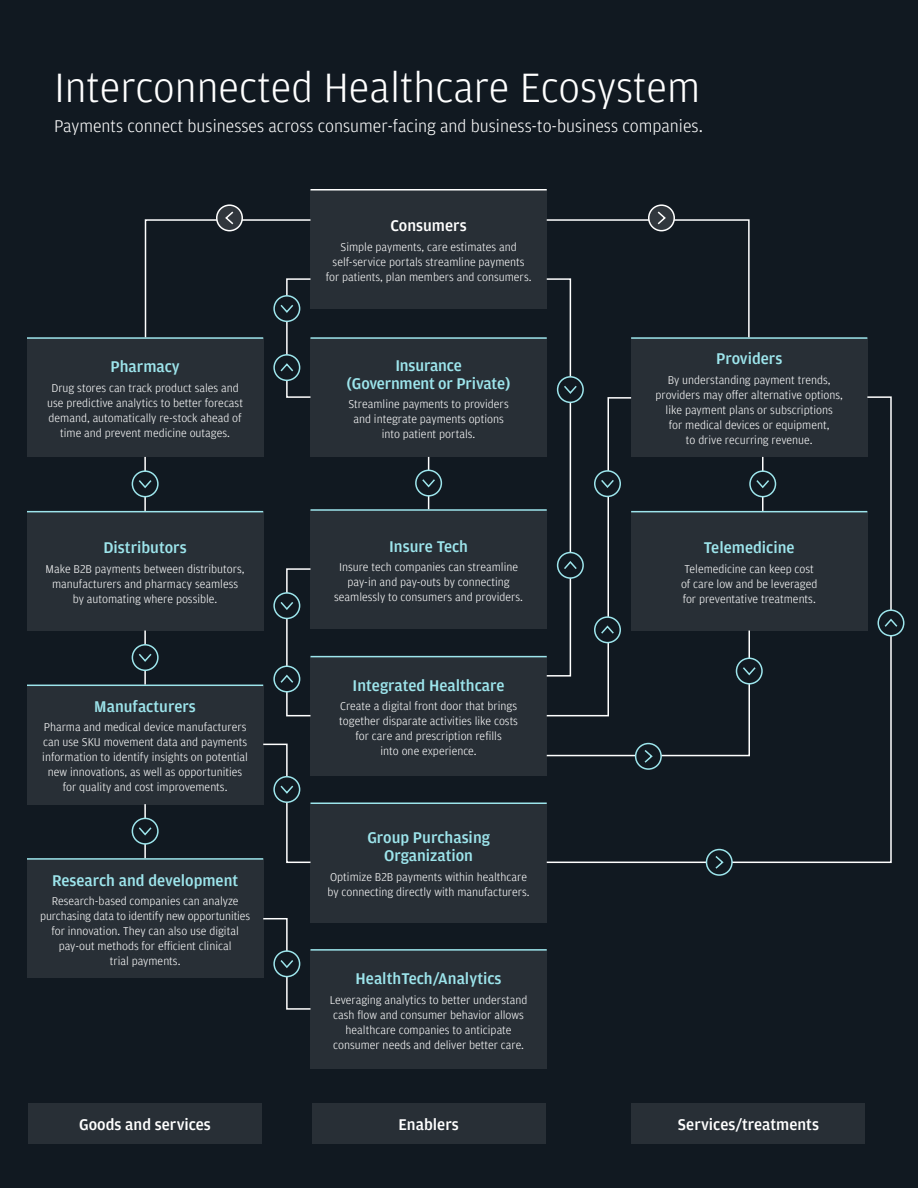
<style>
.page{position:relative;width:918px;height:1188px;background:#111921}
.page>*{position:absolute;margin:0;border:0;box-sizing:border-box;transform-origin:0 0}
.t1{font:300 43.5px "Amplitude";color:#fff}
.t2{font:300 18px "Amplitude";color:#fff}
.t3{font:500 16.5px/18px "Amplitude";color:#9de5ec;text-align:center}
.t4{font:500 16.5px "Amplitude";color:#fff}
.t5{font:300 12px/15px "Amplitude";color:#fff;text-align:center}
</style>
<div class="page">
<div style="left:310px;top:191px;width:237px;height:118px;background:#282f36"></div>
<hr style="left:310px;top:189px;width:237px;height:2px;background:#fff">
<div style="left:631px;top:339px;width:236px;height:118px;background:#282f36"></div>
<hr style="left:631px;top:337px;width:236px;height:2px;background:#9de5ec">
<div style="left:310px;top:511px;width:237px;height:118px;background:#282f36"></div>
<hr style="left:310px;top:509px;width:237px;height:2px;background:#9de5ec">
<div style="left:310px;top:339px;width:237px;height:118px;background:#282f36"></div>
<hr style="left:310px;top:337px;width:237px;height:2px;background:#9de5ec">
<div style="left:27px;top:339px;width:236px;height:118px;background:#282f36"></div>
<hr style="left:27px;top:337px;width:236px;height:2px;background:#9de5ec">
<div style="left:27px;top:512px;width:236px;height:119px;background:#282f36"></div>
<hr style="left:27px;top:511px;width:236px;height:1px;background:#9de5ec">
<div style="left:27px;top:686px;width:236px;height:118px;background:#282f36"></div>
<hr style="left:27px;top:685px;width:236px;height:1px;background:#9de5ec">
<div style="left:27px;top:860px;width:236px;height:118px;background:#282f36"></div>
<hr style="left:27px;top:858px;width:236px;height:2px;background:#9de5ec">
<div style="left:310px;top:951px;width:237px;height:118px;background:#282f36"></div>
<hr style="left:310px;top:949px;width:237px;height:2px;background:#9de5ec">
<svg style="left:649px;top:205px;width:25px;height:26px"></svg>
<div style="left:648px;top:204px;width:27px;height:27px;border:2px solid #fff;border-radius:50%"></div>
<svg style="left:545px;top:210px;width:205px;height:129px"></svg>
<svg style="left:217px;top:205px;width:25px;height:26px"></svg>
<div style="left:216px;top:204px;width:27px;height:27px;border:2px solid #fff;border-radius:50%"></div>
<div style="left:310px;top:657px;width:237px;height:119px;background:#282f36"></div>
<hr style="left:310px;top:656px;width:237px;height:1px;background:#9de5ec">
<div style="left:632px;top:1104px;width:233px;height:40px;background:#282f36"></div>
<div style="left:312px;top:1104px;width:233px;height:40px;background:#282f36"></div>
<div style="left:28px;top:1104px;width:234px;height:40px;background:#282f36"></div>
<div style="left:286px;top:278px;width:25px;height:120px;border:2px solid #fff"></div>
<div style="left:286px;top:568px;width:25px;height:148px;border:2px solid #fff"></div>
<svg style="left:144px;top:210px;width:168px;height:129px"></svg>
<div style="left:274px;top:593px;width:26px;height:25px;background:#111921;border-radius:50%"></div>
<div style="left:273px;top:592px;width:27px;height:27px;border:2px solid #9de5ec;border-radius:50%"></div>
<svg style="left:280px;top:602px;width:14px;height:8px"></svg>
<div style="left:274px;top:355px;width:26px;height:25px;background:#111921;border-radius:50%"></div>
<div style="left:273px;top:354px;width:27px;height:27px;border:2px solid #9de5ec;border-radius:50%"></div>
<svg style="left:280px;top:363px;width:14px;height:9px"></svg>
<div style="left:274px;top:666px;width:26px;height:26px;background:#111921;border-radius:50%"></div>
<div style="left:273px;top:666px;width:27px;height:27px;border:2px solid #9de5ec;border-radius:50%"></div>
<svg style="left:280px;top:674px;width:14px;height:9px"></svg>
<hr style="left:144px;top:631px;width:2px;height:54px;background:#fff">
<hr style="left:144px;top:804px;width:2px;height:54px;background:#fff">
<hr style="left:144px;top:457px;width:2px;height:54px;background:#fff">
<hr style="left:428px;top:457px;width:1px;height:52px;background:#fff">
<div style="left:132px;top:645px;width:26px;height:25px;background:#111921;border-radius:50%"></div>
<div style="left:132px;top:644px;width:27px;height:27px;border:2px solid #9de5ec;border-radius:50%"></div>
<svg style="left:138px;top:653px;width:14px;height:9px"></svg>
<svg style="left:132px;top:818px;width:26px;height:26px"></svg>
<div style="left:132px;top:818px;width:27px;height:27px;border:2px solid #9de5ec;border-radius:50%"></div>
<svg style="left:137px;top:826px;width:16px;height:11px"></svg>
<div style="left:132px;top:471px;width:26px;height:26px;background:#111921;border-radius:50%"></div>
<div style="left:132px;top:470px;width:27px;height:27px;border:2px solid #9de5ec;border-radius:50%"></div>
<svg style="left:138px;top:480px;width:14px;height:9px"></svg>
<svg style="left:262px;top:743px;width:48px;height:121px"></svg>
<svg style="left:263px;top:917px;width:49px;height:93px"></svg>
<div style="left:546px;top:278px;width:25px;height:399px;border:2px solid #fff"></div>
<svg style="left:558px;top:377px;width:25px;height:25px"></svg>
<div style="left:557px;top:376px;width:27px;height:27px;border:2px solid #9de5ec;border-radius:50%"></div>
<div style="left:310px;top:804px;width:237px;height:118px;background:#282f36"></div>
<hr style="left:310px;top:802px;width:237px;height:2px;background:#9de5ec">
<svg style="left:545px;top:396px;width:347px;height:468px"></svg>
<div style="left:706px;top:850px;width:26px;height:25px;background:#111921;border-radius:50%"></div>
<div style="left:706px;top:849px;width:27px;height:27px;border:2px solid #9de5ec;border-radius:50%"></div>
<svg style="left:715px;top:856px;width:9px;height:13px"></svg>
<svg style="left:636px;top:744px;width:25px;height:25px"></svg>
<div style="left:635px;top:743px;width:27px;height:27px;border:2px solid #9de5ec;border-radius:50%"></div>
<div style="left:416px;top:470px;width:25px;height:26px;background:#111921;border-radius:50%"></div>
<div style="left:415px;top:470px;width:27px;height:27px;border:2px solid #9de5ec;border-radius:50%"></div>
<svg style="left:422px;top:479px;width:13px;height:9px"></svg>
<svg style="left:750px;top:471px;width:25px;height:26px"></svg>
<div style="left:749px;top:470px;width:27px;height:27px;border:2px solid #9de5ec;border-radius:50%"></div>
<svg style="left:545px;top:384px;width:226px;height:380px"></svg>
<div style="left:878px;top:610px;width:26px;height:26px;background:#111921;border-radius:50%"></div>
<div style="left:878px;top:609px;width:26px;height:27px;border:2px solid #9de5ec;border-radius:50%"></div>
<svg style="left:884px;top:618px;width:14px;height:9px"></svg>
<h2 class="t1" style="left:54px;top:64px;width:648px">Interconnected Healthcare Ecosystem</h2>
<p class="t2" style="left:54px;top:116px;width:650px">Payments connect businesses across consumer-facing and business-to-business companies.</p>
<h3 class="t3" style="left:110px;top:358px;width:71px">Pharmacy</h3>
<p class="t5" style="left:47px;top:380px;width:197px">Drug stores can track product sales and use predictive analytics to better forecast demand, automatically re-stock ahead of time and prevent medicine outages.</p>
<h3 class="t3" style="left:103px;top:539px;width:85px">Distributors</h3>
<p class="t5" style="left:46px;top:561px;width:201px">Make B2B payments between distributors, manufacturers and pharmacy seamless by automating where possible.</p>
<h3 class="t3" style="left:94px;top:698px;width:103px">Manufacturers</h3>
<p class="t5" style="left:42px;top:720px;width:207px">Pharma and medical device manufacturers can use SKU movement data and payments information to identify insights on potential new innovations, as well as opportunities for quality and cost improvements.</p>
<h3 class="t3" style="left:52px;top:871px;width:188px">Research and development</h3>
<p class="t5" style="left:40px;top:894px;width:211px">Research-based companies can analyze purchasing data to identify new opportunities for innovation. They can also use digital pay-out methods for efficient clinical<br>trial payments.</p>
<h3 class="t4" style="left:391px;top:217px;width:78px">Consumers</h3>
<p class="t5" style="left:326px;top:240px;width:207px">Simple payments, care estimates and self-service portals streamline payments for patients, plan members and consumers.</p>
<h3 class="t3" style="left:347px;top:356px;width:165px">Insurance<br>(Government or Private)</h3>
<p class="t5" style="left:349px;top:397px;width:162px">Streamline payments to providers and integrate payments options into patient portals.</p>
<h3 class="t3" style="left:389px;top:537px;width:80px">Insure Tech</h3>
<p class="t5" style="left:334px;top:560px;width:190px">Insure tech companies can streamline pay-in and pay-outs by connecting seamlessly to consumers and providers.</p>
<h3 class="t3" style="left:353px;top:676px;width:154px">Integrated Healthcare</h3>
<p class="t5" style="left:339px;top:699px;width:180px">Create a digital front door that brings together disparate activities like costs for care and prescription refills<br>into one experience.</p>
<h3 class="t3" style="left:367px;top:829px;width:124px">Group Purchasing<br>Organization</h3>
<p class="t5" style="left:328px;top:870px;width:204px;text-align:left">Optimize B2B payments within healthcare by connecting directly with manufacturers.</p>
<h3 class="t3" style="left:356px;top:970px;width:148px">HealthTech/Analytics</h3>
<p class="t5" style="left:330px;top:992px;width:199px">Leveraging analytics to better understand cash flow and consumer behavior allows healthcare companies to anticipate consumer needs and deliver better care.</p>
<h3 class="t3" style="left:716px;top:350px;width:68px">Providers</h3>
<p class="t5" style="left:656px;top:372px;width:189px">By understanding payment trends, providers may offer alternative options, like payment plans or subscriptions<br>for medical devices or equipment,<br>to drive recurring revenue.</p>
<h3 class="t3" style="left:704px;top:539px;width:92px">Telemedicine</h3>
<p class="t5" style="left:681px;top:561px;width:138px">Telemedicine can keep cost of care low and be leveraged for preventative treatments.</p>
<h3 class="t4" style="left:79px;top:1116px;width:133px">Goods and services</h3>
<h3 class="t4" style="left:398px;top:1116px;width:62px">Enablers</h3>
<h3 class="t4" style="left:678px;top:1116px;width:143px">Services/treatments</h3>
</div>
